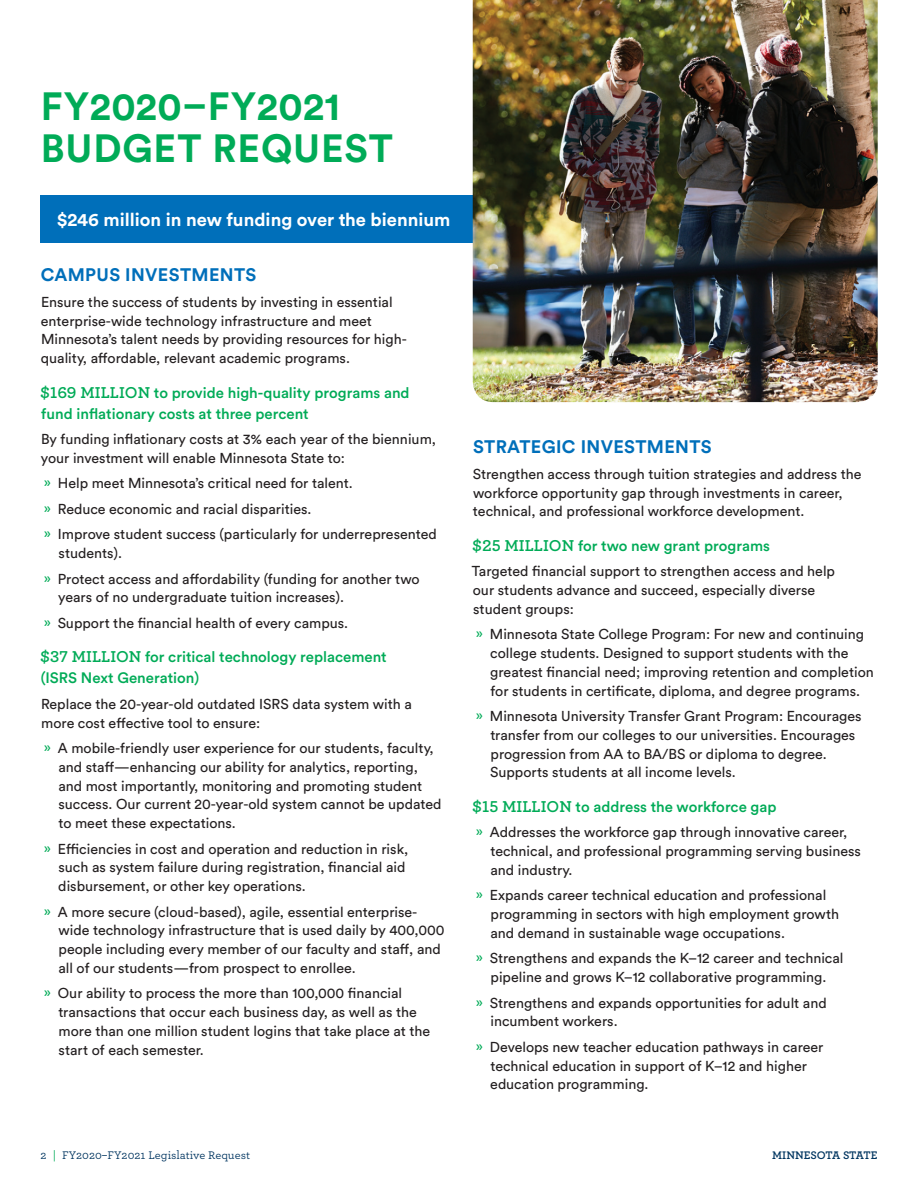
<style>
.page{position:relative;width:918px;height:1188px;background:#fff}
.page>*{position:absolute;margin:0;border:0;box-sizing:border-box;transform-origin:0 0}
.Infographic_number{font:700 39px "Circular Std";letter-spacing:.02em;color:#00ab57}
.t1{font:700 18.3px "Circular Std";color:#fff}
.t2{font:700 18px "Circular Std";letter-spacing:.02em;color:#006fba}
.t3{font:500 15px/21px "Circular Std";color:#00ab57}
.t4{font:14.25px/18.8px "Circular Std";color:#231f20}
.t5{font:500 10.5px "Archer S Sm";color:#003560}
.t6{font:700 10.5px "Archer S Sm";letter-spacing:-.01em;color:#003560}
.s1{font-family:"Archer S Sm";font-weight:700}
.s2{color:#00ab57}
</style>
<div class="page">
<div style="left:40px;top:196px;width:463px;height:47px;background:#006fba"></div>
<img style="left:473px;top:0;width:405px;height:402px">
<p class="Infographic_number" style="left:41px;top:81px;width:301px">FY2020–FY2021</p>
<p class="Infographic_number" style="left:41px;top:123px;width:354px">BUDGET REQUEST</p>
<p class="t1" style="left:57px;top:208px;width:395px">$246 million in new funding over the biennium</p>
<p class="t2" style="left:41px;top:263px;width:217px">CAMPUS INVESTMENTS</p>
<p class="t4" style="left:41px;top:292px;width:367px">Ensure the success of students by investing in essential enterprise-wide technology infrastructure and meet Minnesota’s talent needs by providing resources for high&shy;quality, affordable, relevant academic programs.</p>
<p class="t3" style="left:40px;top:382px;width:371px"><span class="s1">$169 MILLION</span> to provide high-quality programs and fund inflationary costs at three percent</p>
<p class="t4" style="left:41px;top:430px;width:397px">By funding inflationary costs at 3% each year of the biennium, your investment will enable Minnesota State to:</p>
<p class="t4" style="left:44px;top:474px;width:310px"><span class="s2">»</span> Help meet Minnesota’s critical need for talent.</p>
<p class="t4" style="left:44px;top:499px;width:269px"><span class="s2">»</span> Reduce economic and racial disparities.</p>
<p class="t4" style="left:59px;top:525px;width:380px;text-indent:-15px"><span class="s2">»</span> Improve student success (particularly for underrepresented students).</p>
<p class="t4" style="left:58px;top:569px;width:363px;text-indent:-14px"><span class="s2">»</span> Protect access and affordability (funding for another two years of no undergraduate tuition increases).</p>
<p class="t4" style="left:44px;top:613px;width:306px"><span class="s2">»</span> Support the financial health of every campus.</p>
<p class="t3" style="left:40px;top:646px;width:348px"><span class="s1">$37 MILLION</span> for critical technology replacement (ISRS Next Generation)</p>
<p class="t4" style="left:41px;top:694px;width:372px">Replace the 20-year-old outdated ISRS data system with a more cost effective tool to ensure:</p>
<p class="t4" style="left:58px;top:739px;width:385px;text-indent:-14px"><span class="s2">»</span> A mobile-friendly user experience for our students, faculty, and staff—enhancing our ability for analytics, reporting, and most importantly, monitoring and promoting student success. Our current 20-year-old system cannot be updated to meet these expectations.</p>
<p class="t4" style="left:58px;top:839px;width:352px;text-indent:-14px"><span class="s2">»</span> Efficiencies in cost and operation and reduction in risk, such as system failure during registration, financial aid disbursement, or other key operations.</p>
<p class="t4" style="left:58px;top:902px;width:388px;text-indent:-14px"><span class="s2">»</span> A more secure (cloud-based), agile, essential enterprise&shy;wide technology infrastructure that is used daily by 400,000 people including every member of our faculty and staff, and all of our students—from prospect to enrollee.</p>
<p class="t4" style="left:58px;top:984px;width:373px;text-indent:-14px"><span class="s2">»</span> Our ability to process the more than 100,000 financial transactions that occur each business day, as well as the more than one million student logins that take place at the start of each semester.</p>
<p class="t2" style="left:473px;top:435px;width:240px">STRATEGIC INVESTMENTS</p>
<p class="t4" style="left:473px;top:464px;width:390px">Strengthen access through tuition strategies and address the workforce opportunity gap through investments in career, technical, and professional workforce development.</p>
<p class="t3" style="left:472px;top:535px;width:299px"><span class="s1">$25 MILLION</span> for two new grant programs</p>
<p class="t4" style="left:472px;top:562px;width:365px">Targeted financial support to strengthen access and help our students advance and succeed, especially diverse student groups:</p>
<p class="t4" style="left:490px;top:625px;width:385px;text-indent:-14px"><span class="s2">»</span> Minnesota State College Program: For new and continuing college students. Designed to support students with the greatest financial need; improving retention and completion for students in certificate, diploma, and degree programs.</p>
<p class="t4" style="left:490px;top:707px;width:373px;text-indent:-14px"><span class="s2">»</span> Minnesota University Transfer Grant Program: Encourages transfer from our colleges to our universities. Encourages progression from AA to BA/BS or diploma to degree.<br>Supports students at all income levels.</p>
<p class="t3" style="left:472px;top:796px;width:306px"><span class="s1">$15 MILLION</span> to address the workforce gap</p>
<p class="t4" style="left:490px;top:823px;width:372px;text-indent:-14px"><span class="s2">»</span> Addresses the workforce gap through innovative career, technical, and professional programming serving business and industry.</p>
<p class="t4" style="left:490px;top:886px;width:350px;text-indent:-14px"><span class="s2">»</span> Expands career technical education and professional programming in sectors with high employment growth and demand in sustainable wage occupations.</p>
<p class="t4" style="left:476px;top:949px;width:369px;text-align:center"><span class="s2">»</span> Strengthens and expands the K–12 career and technical pipeline and grows K–12 collaborative programming.</p>
<p class="t4" style="left:490px;top:993px;width:338px;text-indent:-14px"><span class="s2">»</span> Strengthens and expands opportunities for adult and incumbent workers.</p>
<p class="t4" style="left:490px;top:1037px;width:335px;text-indent:-14px"><span class="s2">»</span> Develops new teacher education pathways in career technical education in support of K–12 and higher education programming.</p>
<p class="t5" style="left:40px;top:1147px;width:211px">2 <span class="s2">|</span> FY2020–FY2021 Legislative Request</p>
<p class="t6" style="left:772px;top:1146px;width:107px">MINNESOTA STATE</p>
</div>
